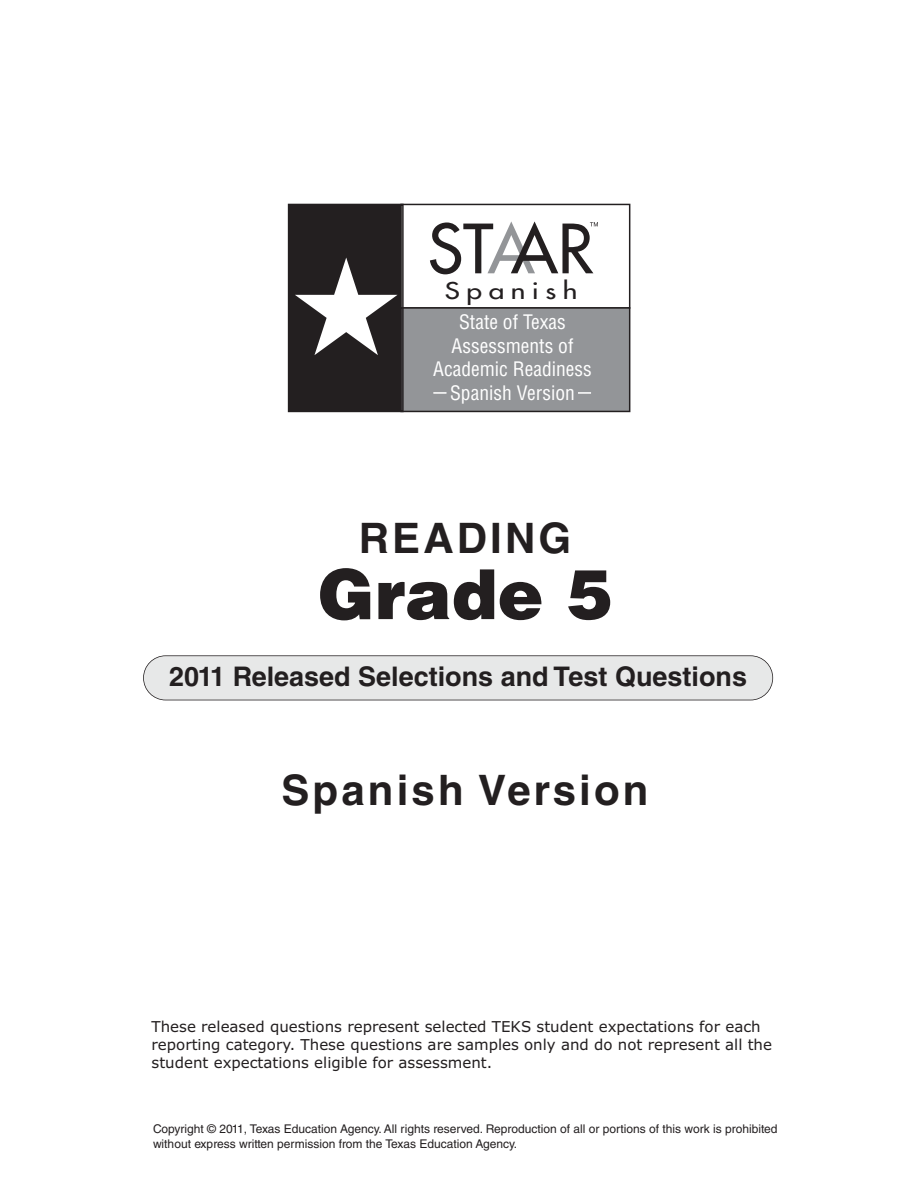
<style>
.page{position:relative;width:918px;height:1188px;background:#fff}
.page>*{position:absolute;margin:0;border:0;box-sizing:border-box;transform-origin:0 0}
.t1{font:900 69px "Helvetica LT Std";color:#231f20}
.t2{font:66px "Futura";letter-spacing:-.04em;color:#231f20}
.t3{font:700 42px "Helvetica LT Std";letter-spacing:.075em;color:#231f20}
.t4{font:700 27px "Helvetica LT Std";color:#231f20}
.t5{font:22.5px "Futura";letter-spacing:.23em;color:#231f20;scale:1.25 1}
.t6{font:condensed 19.5px/23.4px "Helvetica";color:#fff;text-align:center}
.t7{font:15px/18px "Verdana";color:#231f20}
.t8{font:12px/14.4px "Helvetica LT Std";color:#231f20}
.s1{color:#939598}
</style>
<div class="page">
<div style="left:289px;top:204px;width:114px;height:207px;background:#231f20"></div>
<div style="left:400px;top:204px;width:230px;height:105px;border:2px solid #231f20"></div>
<div style="left:401px;top:308px;width:229px;height:103px;background:#939598"></div>
<div style="left:400px;top:307px;width:230px;height:105px;border:2px solid #231f20"></div>
<svg style="left:433px;top:392px;width:13px;height:1px"></svg>
<svg style="left:578px;top:392px;width:13px;height:1px"></svg>
<svg style="left:590px;top:222px;width:8px;height:4px"></svg>
<div style="left:288px;top:204px;width:116px;height:208px;border:2px solid #231f20"></div>
<svg style="left:295px;top:258px;width:103px;height:97px"></svg>
<div style="left:144px;top:656px;width:629px;height:44px;background:#e7e8e8;border-radius:22px"></div>
<div style="left:143px;top:655px;width:630px;height:45px;border:2px solid #231f20;border-radius:22px"></div>
<p class="t2" style="left:428px;top:221px;width:167px">ST<span class="s1">A</span>AR</p>
<p class="t5" style="left:445px;top:282px;width:108px">Spanish</p>
<p class="t6" style="left:433px;top:311px;width:160px">State of Texas<br>Assessments of<br>Academic Readiness<br>Spanish Version</p>
<h1 class="t3" style="left:359px;top:514px;width:214px">READING</h1>
<p class="t1" style="left:317px;top:555px;width:297px">Grade 5</p>
<p class="t4" style="left:169px;top:661px;width:579px">2011 Released Selections and Test Questions</p>
<h1 class="t3" style="left:281px;top:766px;width:369px">Spanish Version</h1>
<p class="t7" style="left:152px;top:1019px;width:622px">These released questions represent selected TEKS student expectations for each reporting category. These questions are samples only and do not represent all the student expectations eligible for assessment.</p>
<p class="t8" style="left:153px;top:1123px;width:626px">Copyright © 2011, Texas Education Agency. All rights reserved. Reproduction of all or portions of this work is prohibited without express written permission from the Texas Education Agency.</p>
</div>
